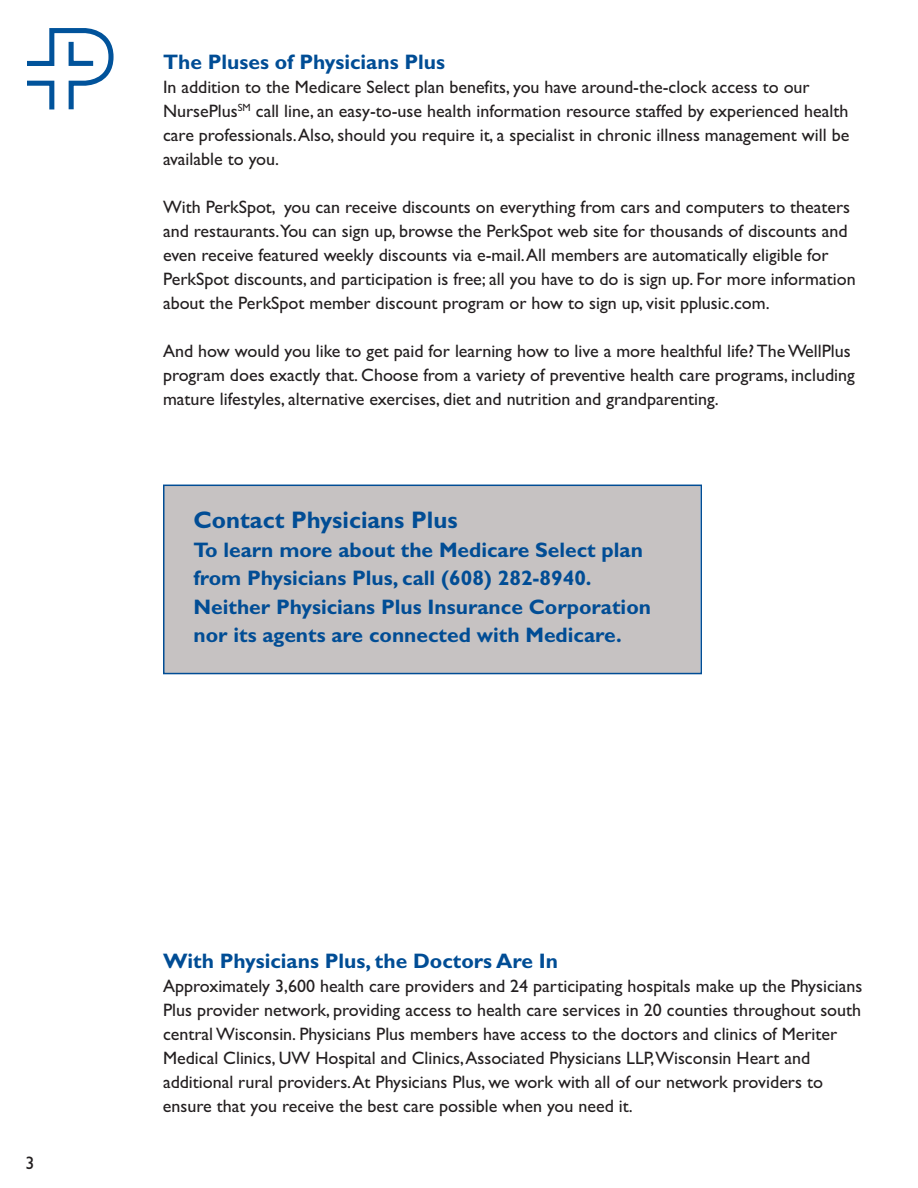
<style>
.page{position:relative;width:918px;height:1188px;background:#fff}
.page>*{position:absolute;margin:0;border:0;box-sizing:border-box;transform-origin:0 0}
.t1{font:700 24px "Gill Sans";color:#014d95}
.t2{font:700 21px/28.5px "Gill Sans";color:#014d95}
.t3{font:18px/24px "Gill Sans";color:#231f20}
</style>
<div class="page">
<div style="left:165px;top:486px;width:535px;height:187px;background:#c6c2c2"></div>
<div style="left:163px;top:485px;width:539px;height:189px;border:2px solid #014d95"></div>
<svg style="left:27px;top:28px;width:87px;height:81px"></svg>
<p class="t3" style="left:26px;top:1151px;width:10px">3</p>
<p class="t2" style="left:163px;top:47px;width:284px">The Pluses of Physicians Plus</p>
<p class="t3" style="left:163px;top:74px;width:688px">In addition to the Medicare Select plan benefits, you have around-the-clock access to our NursePlus<sup>SM</sup> call line, an easy-to-use health information resource staffed by experienced health care professionals.Also, should you require it, a specialist in chronic illness management will be available to you.</p>
<p class="t3" style="left:163px;top:194px;width:694px">With PerkSpot, you can receive discounts on everything from cars and computers to theaters and restaurants.You can sign up, browse the PerkSpot web site for thousands of discounts and even receive featured weekly discounts via e-mail.All members are automatically eligible for PerkSpot discounts, and participation is free; all you have to do is sign up. For more information about the PerkSpot member discount program or how to sign up, visit pplusic.com.</p>
<p class="t3" style="left:163px;top:338px;width:693px">And how would you like to get paid for learning how to live a more healthful life? TheWellPlus program does exactly that. Choose from a variety of preventive health care programs, including mature lifestyles, alternative exercises, diet and nutrition and grandparenting.</p>
<h1 class="t1" style="left:193px;top:506px;width:266px">Contact Physicians Plus</h1>
<p class="t2" style="left:193px;top:535px;width:459px">To learn more about the Medicare Select plan from Physicians Plus, call (608) 282-8940.<br>Neither Physicians Plus Insurance Corporation nor its agents are connected with Medicare.</p>
<p class="t2" style="left:163px;top:947px;width:397px">With Physicians Plus, the Doctors Are In</p>
<p class="t3" style="left:163px;top:974px;width:701px">Approximately 3,600 health care providers and 24 participating hospitals make up the Physicians Plus provider network, providing access to health care services in 20 counties throughout south centralWisconsin. Physicians Plus members have access to the doctors and clinics of Meriter Medical Clinics, UW Hospital and Clinics,Associated Physicians LLP,Wisconsin Heart and additional rural providers.At Physicians Plus, we work with all of our network providers to ensure that you receive the best care possible when you need it.</p>
</div>
